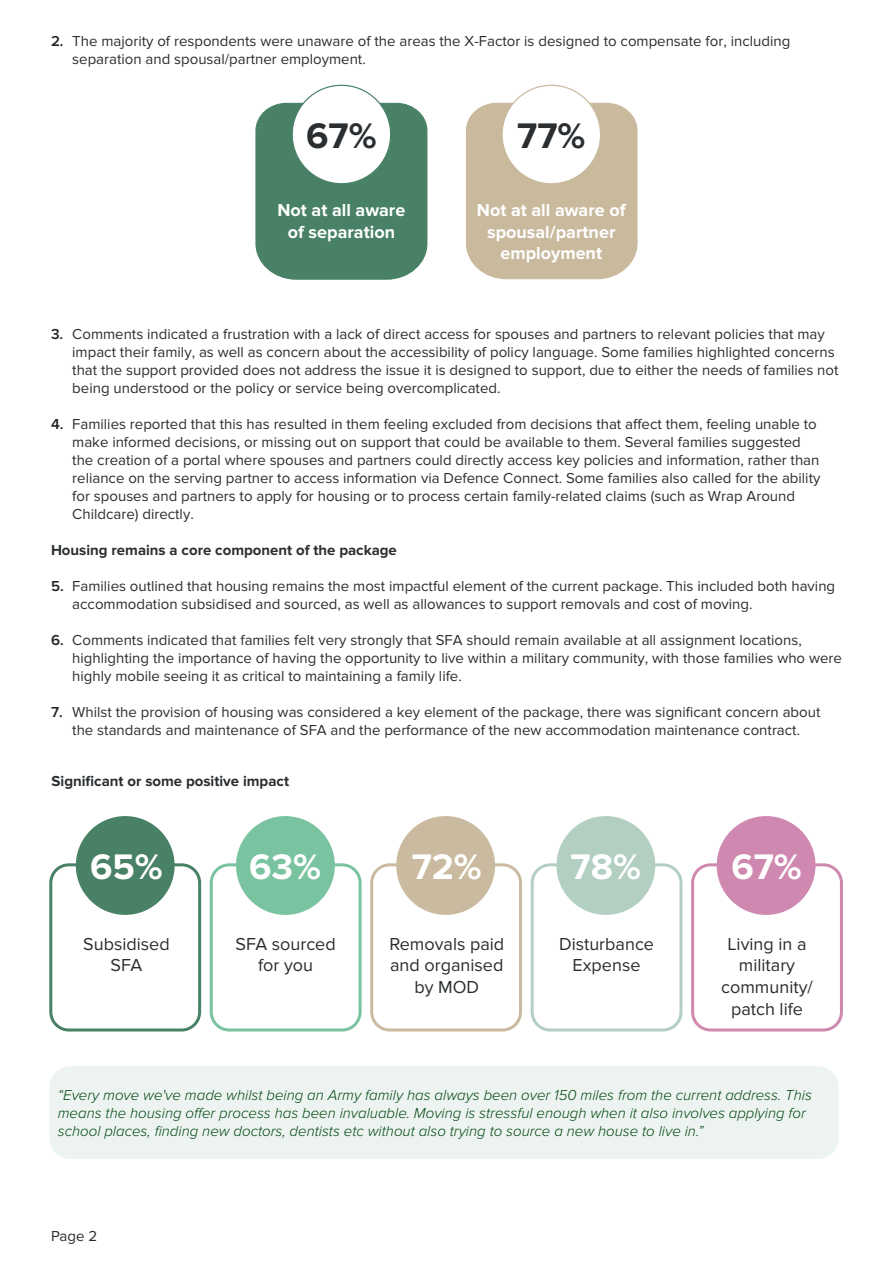
<style>
.page{position:relative;width:893px;height:1263px;background:#fff}
.page>*{position:absolute;margin:0;border:0;box-sizing:border-box;transform-origin:0 0}
.t1{font:700 36.9px "Proxima Nova";color:#fff}
.t2{font:700 36.9px "Proxima Nova";color:#2a2e31}
.t3{font:18px/21.6px "Proxima Nova";color:#2a2e31;text-align:center}
.t4{font:700 18px/21.6px "Proxima Nova";color:#fff;text-align:center}
.t5{font:15px/18px "Proxima Nova";color:#2a2e31}
.t6{font:italic 300 15px/18px "Proxima Nova";color:#004710}
.t7{font:700 15px "Proxima Nova";color:#2a2e31}
.s1{font-weight:600;color:#231f20}
</style>
<div class="page">
<div style="left:466px;top:102px;width:172px;height:178px;background:#c9ba9e"></div>
<div style="left:255px;top:102px;width:173px;height:178px;background:#488166"></div>
<div style="left:292px;top:85px;width:99px;height:99px;background:#fff;border-radius:50%"></div>
<div style="left:502px;top:85px;width:98px;height:99px;background:#fff;border-radius:50%"></div>
<div style="left:49px;top:1066px;width:790px;height:93px;background:#edf3f0;border-radius:21px"></div>
<div style="left:210px;top:863px;width:152px;height:168px;border:3px solid #7ac3a0;border-radius:18px"></div>
<div style="left:370px;top:863px;width:152px;height:168px;border:3px solid #caba9f;border-radius:18px"></div>
<div style="left:531px;top:863px;width:151px;height:168px;border:3px solid #b2cfc1;border-radius:18px"></div>
<div style="left:691px;top:863px;width:152px;height:168px;border:3px solid #cf88af;border-radius:18px"></div>
<div style="left:49px;top:863px;width:152px;height:168px;border:3px solid #488166;border-radius:18px"></div>
<div style="left:76px;top:816px;width:99px;height:99px;background:#488166;border-radius:50%"></div>
<div style="left:236px;top:816px;width:99px;height:99px;background:#7ac3a0;border-radius:50%"></div>
<div style="left:396px;top:816px;width:99px;height:99px;background:#caba9f;border-radius:50%"></div>
<div style="left:556px;top:816px;width:99px;height:99px;background:#b2cfc1;border-radius:50%"></div>
<div style="left:717px;top:816px;width:98px;height:99px;background:#cf88af;border-radius:50%"></div>
<p class="t5" style="left:72px;top:33px;width:719px;text-indent:-21px"><span class="s1">2.</span> The majority of respondents were unaware of the areas the X-Factor is designed to compensate for, including separation and spousal/partner employment.</p>
<h1 class="t2" style="left:306px;top:120px;width:72px">67%</h1>
<h1 class="t2" style="left:517px;top:120px;width:70px">77%</h1>
<p class="t4" style="left:277px;top:200px;width:129px">Not at all aware of separation</p>
<p class="t4" style="left:477px;top:200px;width:150px">Not at all aware of spousal/partner employment</p>
<p class="t5" style="left:72px;top:326px;width:768px;text-indent:-21px"><span class="s1">3.</span> Comments indicated a frustration with a lack of direct access for spouses and partners to relevant policies that may impact their family, as well as concern about the accessibility of policy language. Some families highlighted concerns that the support provided does not address the issue it is designed to support, due to either the needs of families not being understood or the policy or service being overcomplicated.</p>
<p class="t5" style="left:72px;top:416px;width:750px;text-indent:-21px"><span class="s1">4.</span> Families reported that this has resulted in them feeling excluded from decisions that affect them, feeling unable to make informed decisions, or missing out on support that could be available to them. Several families suggested the creation of a portal where spouses and partners could directly access key policies and information, rather than reliance on the serving partner to access information via Defence Connect. Some families also called for the ability for spouses and partners to apply for housing or to process certain family-related claims (such as Wrap Around Childcare) directly.</p>
<p class="t7" style="left:51px;top:543px;width:347px">Housing remains a core component of the package</p>
<p class="t5" style="left:72px;top:578px;width:764px;text-indent:-21px"><span class="s1">5.</span> Families outlined that housing remains the most impactful element of the current package. This included both having accommodation subsidised and sourced, as well as allowances to support removals and cost of moving.</p>
<p class="t5" style="left:72px;top:632px;width:771px;text-indent:-21px"><span class="s1">6.</span> Comments indicated that families felt very strongly that SFA should remain available at all assignment locations, highlighting the importance of having the opportunity to live within a military community, with those families who were highly mobile seeing it as critical to maintaining a family life.</p>
<p class="t5" style="left:51px;top:704px;width:771px;text-align:center"><span class="s1">7.</span> Whilst the provision of housing was considered a key element of the package, there was significant concern about the standards and maintenance of SFA and the performance of the new accommodation maintenance contract.</p>
<p class="t7" style="left:52px;top:775px;width:239px">Significant or some positive impact</p>
<h1 class="t1" style="left:90px;top:851px;width:74px">65%</h1>
<h1 class="t1" style="left:249px;top:851px;width:73px">63%</h1>
<h1 class="t1" style="left:412px;top:851px;width:72px">72%</h1>
<h1 class="t1" style="left:571px;top:851px;width:72px">78%</h1>
<h1 class="t1" style="left:731px;top:851px;width:72px">67%</h1>
<p class="t3" style="left:83px;top:934px;width:88px">Subsidised<br>SFA</p>
<p class="t3" style="left:236px;top:934px;width:102px">SFA sourced for you</p>
<p class="t3" style="left:389px;top:934px;width:116px">Removals paid and organised by MOD</p>
<p class="t3" style="left:559px;top:934px;width:96px">Disturbance<br>Expense</p>
<p class="t3" style="left:721px;top:934px;width:93px">Living in a military community/ patch life</p>
<p class="t6" style="left:58px;top:1087px;width:756px">“Every move we've made whilst being an Army family has always been over 150 miles from the current address. This means the housing offer process has been invaluable. Moving is stressful enough when it also involves applying for school places, finding new doctors, dentists etc without also trying to source a new house to live in.”</p>
<p class="t5" style="left:51px;top:1228px;width:48px">Page 2</p>
</div>
